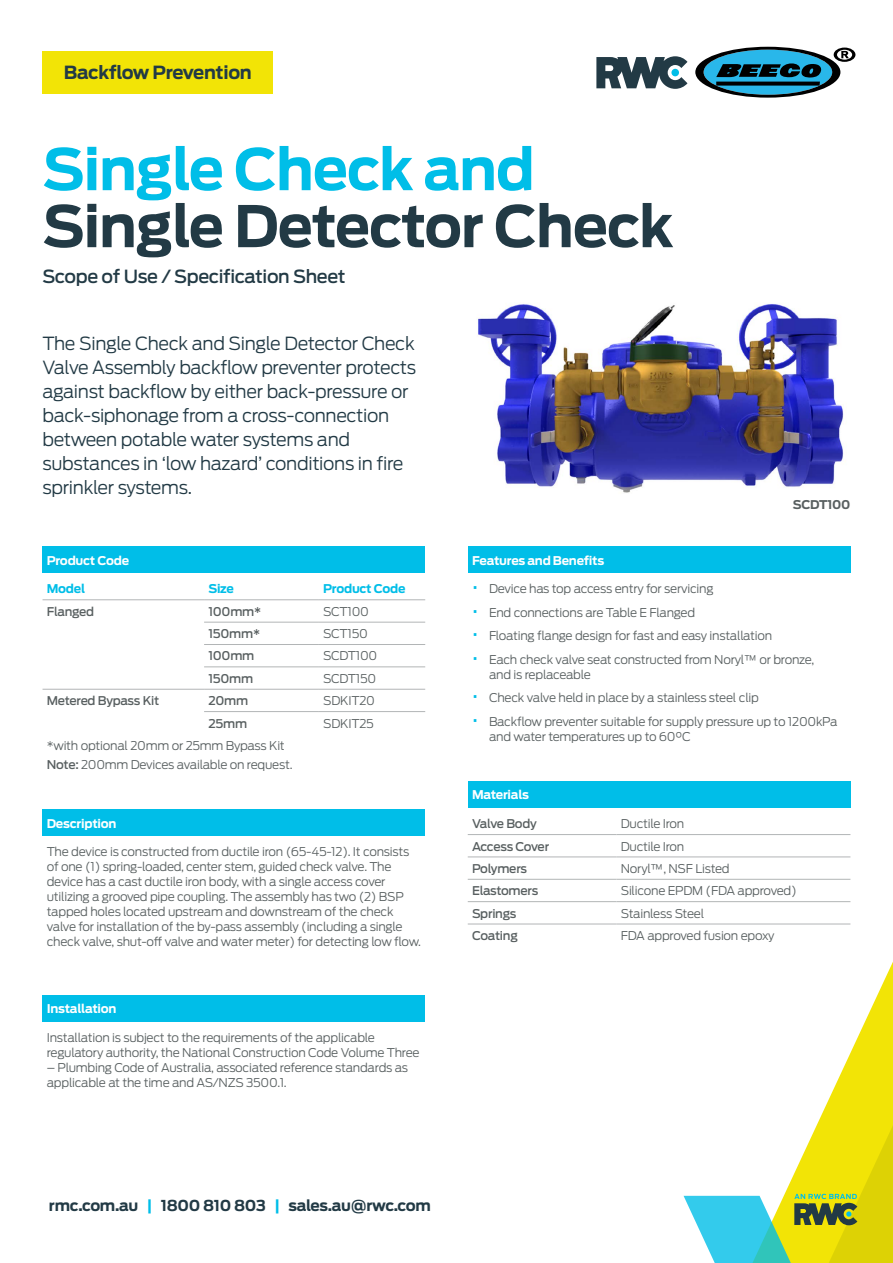
<style>
.page{position:relative;width:893px;height:1263px;background:#fff}
.page>*{position:absolute;margin:0;border:0;box-sizing:border-box;transform-origin:0 0}
.t1{font:700 57px "Antenna";letter-spacing:-.02em;color:#223a45}
.t2{font:700 57px "Antenna";letter-spacing:-.02em;color:#00bee8}
.t3{font:300 18px/24px "Antenna";letter-spacing:-.02em;color:#223a45}
.t4{font:500 18px "Antenna";letter-spacing:-.02em;color:#223a45}
.t5{font:700 18px "Antenna";letter-spacing:-.025em;color:#223a45}
.t6{font:700 15px "Antenna";letter-spacing:-.02em;color:#223a45}
.t7{font:300 12px/15px "Antenna";letter-spacing:-.02em;color:#585f60}
.t8{font:500 12px "Antenna";letter-spacing:-.02em;color:#585f60}
.t9{font:700 12px "Antenna";letter-spacing:-.02em;color:#fff}
.t10{font:700 12px "Antenna";letter-spacing:-.02em;color:#00bee8}
.t11{font:500 12px "Antenna";letter-spacing:-.04em;color:#585f60}
.t12{font:700 12px "Antenna";letter-spacing:-.02em;color:#585f60}
.s1{font-weight:500}
.s2{font-size:18px;color:#00bee8}
.s3{color:#00bee8}
</style>
<div class="page">
<div style="left:43px;top:51px;width:230px;height:42px;background:#f2e406"></div>
<svg style="left:743px;top:923px;width:150px;height:156px"></svg>
<svg style="left:684px;top:1079px;width:209px;height:184px"></svg>
<svg style="left:596px;top:56px;width:91px;height:33px"></svg>
<svg style="left:695px;top:47px;width:160px;height:51px"></svg>
<svg style="left:716px;top:82px;width:104px;height:4px"></svg>
<div style="left:468px;top:781px;width:382px;height:27px;background:#00bee8"></div>
<hr style="left:468px;top:857px;width:149px;height:1px;background:#b2b5b6">
<hr style="left:617px;top:857px;width:233px;height:1px;background:#b2b5b6">
<hr style="left:468px;top:879px;width:149px;height:1px;background:#b2b5b6">
<hr style="left:617px;top:879px;width:233px;height:1px;background:#b2b5b6">
<hr style="left:468px;top:901px;width:149px;height:1px;background:#b2b5b6">
<hr style="left:617px;top:901px;width:233px;height:1px;background:#b2b5b6">
<hr style="left:468px;top:834px;width:149px;height:1px;background:#b2b5b6">
<hr style="left:617px;top:834px;width:233px;height:1px;background:#b2b5b6">
<hr style="left:468px;top:924px;width:149px;height:1px;background:#b2b5b6">
<hr style="left:617px;top:924px;width:233px;height:1px;background:#b2b5b6">
<div style="left:468px;top:547px;width:382px;height:26px;background:#00bee8"></div>
<div style="left:43px;top:809px;width:382px;height:27px;background:#00bee8"></div>
<img style="left:477px;top:304px;width:367px;height:189px">
<div style="left:43px;top:547px;width:382px;height:26px;background:#00bee8"></div>
<hr style="left:204px;top:622px;width:115px;height:1px;background:#b2b5b6">
<hr style="left:319px;top:622px;width:106px;height:1px;background:#b2b5b6">
<hr style="left:204px;top:644px;width:115px;height:1px;background:#b2b5b6">
<hr style="left:319px;top:644px;width:106px;height:1px;background:#b2b5b6">
<hr style="left:204px;top:667px;width:115px;height:1px;background:#b2b5b6">
<hr style="left:319px;top:667px;width:106px;height:1px;background:#b2b5b6">
<hr style="left:204px;top:689px;width:115px;height:1px;background:#b2b5b6">
<hr style="left:319px;top:689px;width:106px;height:1px;background:#b2b5b6">
<hr style="left:204px;top:599px;width:115px;height:1px;background:#b2b5b6">
<hr style="left:319px;top:599px;width:106px;height:1px;background:#b2b5b6">
<hr style="left:204px;top:711px;width:115px;height:1px;background:#b2b5b6">
<hr style="left:319px;top:711px;width:106px;height:1px;background:#b2b5b6">
<hr style="left:43px;top:599px;width:161px;height:1px;background:#b2b5b6">
<hr style="left:43px;top:689px;width:161px;height:1px;background:#b2b5b6">
<div style="left:43px;top:995px;width:382px;height:27px;background:#00bee8"></div>
<h2 class="t5" style="left:64px;top:62px;width:190px">Backflow Prevention</h2>
<h1 class="t2" style="left:43px;top:135px;width:494px">Single Check and</h1>
<h1 class="t1" style="left:43px;top:192px;width:633px">Single Detector Check</h1>
<h2 class="t4" style="left:43px;top:266px;width:305px">Scope of Use / Specification Sheet</h2>
<p class="t3" style="left:43px;top:331px;width:375px">The Single Check and Single Detector Check Valve Assembly backflow preventer protects against backflow by either back-pressure or back-siphonage from a cross-connection between potable water systems and substances in ‘low hazard’ conditions in fire sprinkler systems.</p>
<p class="t9" style="left:47px;top:553px;width:84px">Product Code</p>
<p class="t10" style="left:47px;top:582px;width:40px">Model</p>
<p class="t10" style="left:208px;top:582px;width:27px">Size</p>
<p class="t10" style="left:323px;top:582px;width:84px">Product Code</p>
<p class="t8" style="left:47px;top:604px;width:49px">Flanged</p>
<p class="t8" style="left:208px;top:604px;width:54px">100mm*</p>
<p class="t7" style="left:323px;top:604px;width:47px">SCT100</p>
<p class="t8" style="left:208px;top:627px;width:53px">150mm*</p>
<p class="t7" style="left:323px;top:626px;width:46px">SCT150</p>
<p class="t8" style="left:208px;top:649px;width:48px">100mm</p>
<p class="t7" style="left:323px;top:649px;width:56px">SCDT100</p>
<p class="t8" style="left:208px;top:671px;width:46px">150mm</p>
<p class="t7" style="left:323px;top:671px;width:54px">SCDT150</p>
<p class="t8" style="left:47px;top:694px;width:114px">Metered Bypass Kit</p>
<p class="t8" style="left:208px;top:694px;width:41px">20mm</p>
<p class="t7" style="left:323px;top:693px;width:53px">SDKIT20</p>
<p class="t8" style="left:208px;top:716px;width:40px">25mm</p>
<p class="t7" style="left:323px;top:716px;width:52px">SDKIT25</p>
<p class="t7" style="left:47px;top:736px;width:247px;line-height:19.2px">*with optional 20mm or 25mm Bypass Kit<br><span class="s1">Note:</span> 200mm Devices available on request.</p>
<p class="t9" style="left:47px;top:816px;width:71px">Description</p>
<p class="t7" style="left:47px;top:844px;width:376px">The device is constructed from ductile iron (65-45-12). It consists of one (1) spring-loaded, center stem, guided check valve. The device has a cast ductile iron body, with a single access cover utilizing a grooved pipe coupling. The assembly has two (2) BSP tapped holes located upstream and downstream of the check valve for installation of the by-pass assembly (including a single check valve, shut-off valve and water meter) for detecting low flow.</p>
<p class="t9" style="left:47px;top:1002px;width:71px">Installation</p>
<p class="t7" style="left:47px;top:1030px;width:374px">Installation is subject to the requirements of the applicable regulatory authority, the National Construction Code Volume Three</p>
<p class="t7" style="left:47px;top:1060px;width:363px">– Plumbing Code of Australia, associated reference standards as applicable at the time and AS/NZS 3500.1.</p>
<p class="t12" style="left:793px;top:498px;width:59px">SCDT100</p>
<p class="t9" style="left:472px;top:553px;width:134px">Features and Benefits</p>
<p class="t7" style="left:472px;top:582px;width:243px"><span class="s2">•</span> Device has top access entry for servicing</p>
<p class="t7" style="left:472px;top:605px;width:225px"><span class="s2">•</span> End connections are Table E Flanged</p>
<p class="t7" style="left:472px;top:629px;width:302px"><span class="s2">•</span> Floating flange design for fast and easy installation</p>
<p class="t7" style="left:489px;top:652px;width:327px;text-indent:-17px"><span class="s2">•</span> Each check valve seat constructed from Noryl™ or bronze, and is replaceable</p>
<p class="t7" style="left:472px;top:691px;width:288px"><span class="s2">•</span> Check valve held in place by a stainless steel clip</p>
<p class="t7" style="left:489px;top:714px;width:350px;text-indent:-17px"><span class="s2">•</span> Backflow preventer suitable for supply pressure up to 1200kPa and water temperatures up to 60°C</p>
<p class="t9" style="left:472px;top:788px;width:58px">Materials</p>
<p class="t8" style="left:472px;top:817px;width:66px">Valve Body</p>
<p class="t7" style="left:621px;top:816px;width:65px">Ductile Iron</p>
<p class="t11" style="left:472px;top:839px;width:79px">Access Cover</p>
<p class="t7" style="left:621px;top:839px;width:65px">Ductile Iron</p>
<p class="t8" style="left:472px;top:861px;width:57px">Polymers</p>
<p class="t7" style="left:621px;top:861px;width:110px">Noryl™, NSF Listed</p>
<p class="t8" style="left:472px;top:884px;width:68px">Elastomers</p>
<p class="t7" style="left:621px;top:883px;width:177px">Silicone EPDM (FDA approved)</p>
<p class="t8" style="left:472px;top:906px;width:46px">Springs</p>
<p class="t7" style="left:621px;top:906px;width:85px">Stainless Steel</p>
<p class="t8" style="left:472px;top:928px;width:47px">Coating</p>
<p class="t7" style="left:621px;top:928px;width:155px">FDA approved fusion epoxy</p>
<p class="t6" style="left:49px;top:1197px;width:383px">rmc.com.au <span class="s3">|</span> 1800 810 803 <span class="s3">|</span> sales.au@rwc.com</p>
</div>
